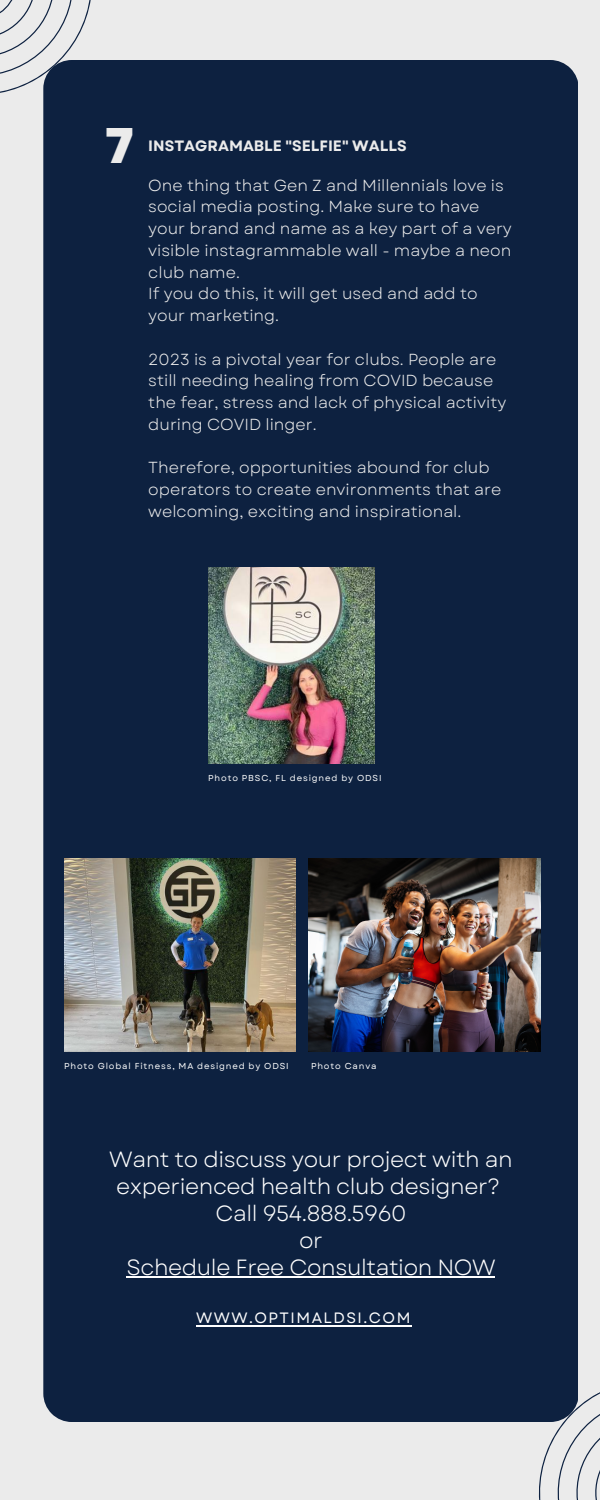
<style>
.page{position:relative;width:600px;height:1500px;background:#ebebeb}
.page>*{position:absolute;margin:0;border:0;box-sizing:border-box;transform-origin:0 0}
.t1{font:800 50px "Garet";color:#ebebeb}
.t2{font:22px/27px "Garet";letter-spacing:-.02em;color:#fff;text-align:center}
.t3{font:16px/21.8px "Garet";color:#ebebeb}
.t4{font:700 15px "Garet";color:#ebebeb}
.t5{font:15px "Garet";letter-spacing:.1em;color:#fff}
.t6{font:8.6px "Garet";letter-spacing:.1em;color:#fefefe}
</style>
<div class="page">
<div style="left:43px;top:60px;width:535px;height:1361px;background:#0d2140"></div>
<svg style="left:0;top:0;width:91px;height:95px"></svg>
<svg style="left:504px;top:1388px;width:96px;height:112px"></svg>
<img style="left:208px;top:567px;width:167px;height:196px">
<img style="left:64px;top:859px;width:232px;height:192px">
<img style="left:309px;top:859px;width:231px;height:192px">
<hr style="left:126px;top:1276px;width:369px;height:2px;background:#fff">
<hr style="left:196px;top:1325px;width:216px;height:1px;background:#fff">
<h1 class="t1" style="left:105px;top:109px;width:30px">7</h1>
<p class="t4" style="left:148px;top:135px;width:260px">INSTAGRAMABLE "SELFIE" WALLS</p>
<p class="t3" style="left:148px;top:174px;width:365px">One thing that Gen Z and Millennials love is social media posting. Make sure to have your brand and name as a key part of a very visible instagrammable wall - maybe a neon club name.<br>If you do this, it will get used and add to your marketing.</p>
<p class="t3" style="left:148px;top:348px;width:359px">2023 is a pivotal year for clubs. People are still needing healing from COVID because the fear, stress and lack of physical activity during COVID linger.</p>
<p class="t3" style="left:148px;top:457px;width:355px">Therefore, opportunities abound for club operators to create environments that are welcoming, exciting and inspirational.</p>
<p class="t6" style="left:208px;top:771px;width:175px">Photo PBSC, FL designed by ODSI</p>
<p class="t6" style="left:64px;top:1060px;width:226px">Photo Global Fitness, MA designed by ODSI</p>
<p class="t6" style="left:311px;top:1060px;width:67px">Photo Canva</p>
<h2 class="t2" style="left:109px;top:1146px;width:405px">Want to discuss your project with an experienced health club designer?<br>Call 954.888.5960<br>or<br>Schedule Free Consultation NOW</h2>
<p class="t5" style="left:196px;top:1307px;width:216px">WWW.OPTIMALDSI.COM</p>
</div>
